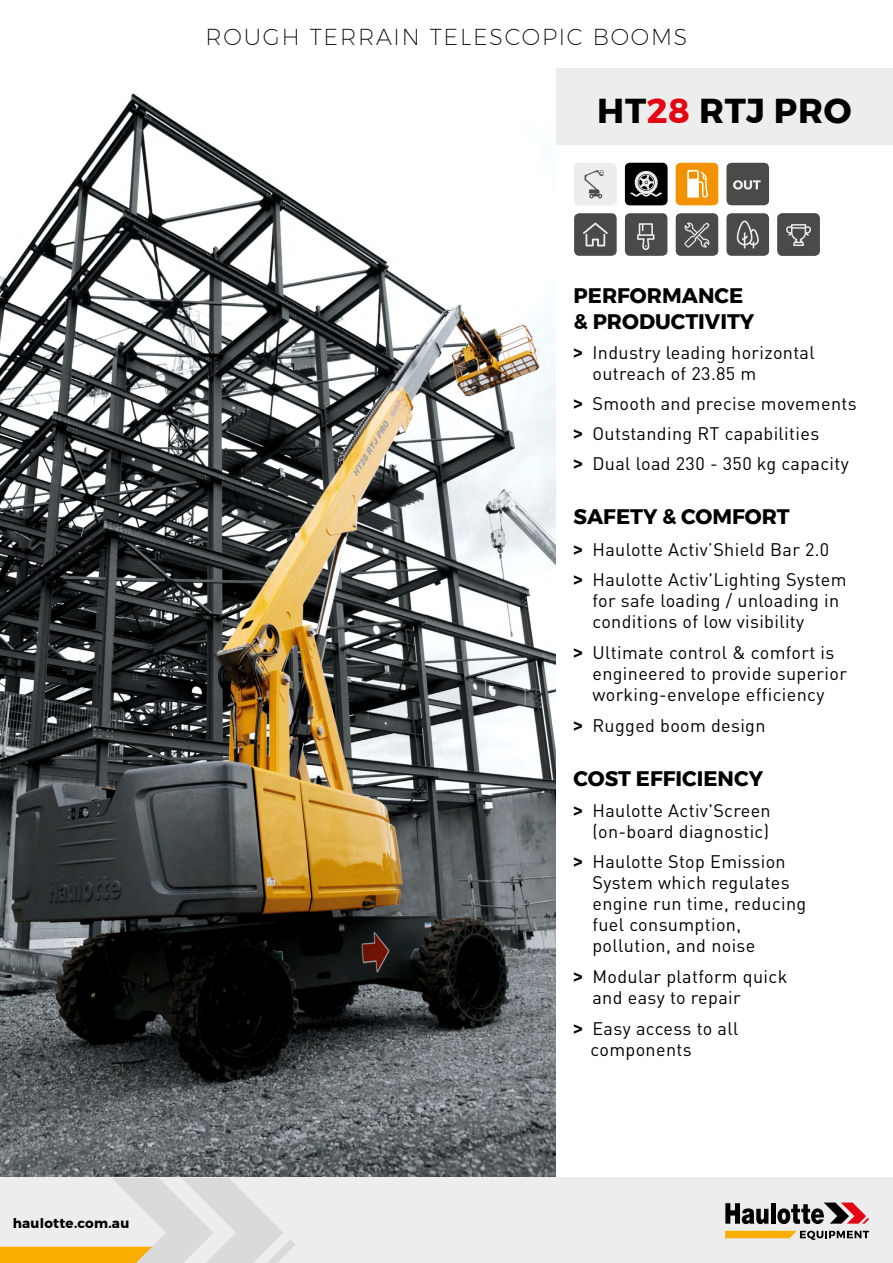
<style>
.page{position:relative;width:893px;height:1263px;background:#fff}
.page>*{position:absolute;margin:0;border:0;box-sizing:border-box;transform-origin:0 0}
.t1{font:700 34.5px "Montserrat";letter-spacing:.02em;color:#000}
.Titrefiche{font:200 22.5px "Montserrat";letter-spacing:.08em;color:#000}
.titreusp{font:700 21px/25.5px "Montserrat";color:#000}
.t2{font:18px/21px "DIN Pro";letter-spacing:.02em;color:#000}
.t3{font:700 13.5px "Montserrat";letter-spacing:.02em;color:#000}
.s1{color:#e30613}
.s2{font-family:"Montserrat";font-weight:700}
</style>
<div class="page">
<div style="left:556px;top:68px;width:337px;height:77px;background:#ededed"></div>
<img style="left:0;top:93px;width:556px;height:1085px">
<div style="left:0;top:1178px;width:893px;height:85px;background:#ededed"></div>
<svg style="left:725px;top:1203px;width:43px;height:21px"></svg>
<hr style="left:771px;top:1203px;width:4px;height:21px;background:#000">
<svg style="left:777px;top:1202px;width:92px;height:22px"></svg>
<svg style="left:725px;top:1231px;width:144px;height:9px"></svg>
<svg style="left:0;top:1178px;width:295px;height:85px"></svg>
<svg style="left:777px;top:213px;width:43px;height:43px;background:#5d5d5c"></svg>
<div style="left:676px;top:213px;width:42px;height:43px;background:#717170;border-radius:5px"></div>
<svg style="left:676px;top:214px;width:42px;height:41px;background:#5b5b5a"></svg>
<div style="left:625px;top:213px;width:42px;height:43px;background:#737372;border-radius:5px"></div>
<svg style="left:625px;top:214px;width:42px;height:41px;background:#595958"></svg>
<svg style="left:726px;top:213px;width:43px;height:43px"></svg>
<svg style="left:727px;top:214px;width:42px;height:41px;background:#5b5b5a"></svg>
<div style="left:726px;top:163px;width:43px;height:42px;background:#a6a6a5;border-radius:5px"></div>
<svg style="left:727px;top:163px;width:42px;height:42px;background:#575756"></svg>
<svg style="left:676px;top:163px;width:42px;height:42px;background:#f5a732"></svg>
<svg style="left:625px;top:163px;width:42px;height:42px;background:#323232"></svg>
<div style="left:574px;top:163px;width:43px;height:42px;background:#ededed;border-radius:5px"></div>
<svg style="left:576px;top:170px;width:39px;height:35px"></svg>
<svg style="left:574px;top:213px;width:43px;height:43px"></svg>
<svg style="left:575px;top:214px;width:41px;height:41px;background:#595958"></svg>
<p class="t3" style="left:13px;top:1212px;width:118px">haulotte.com.au</p>
<p class="Titrefiche" style="left:206px;top:21px;width:483px">ROUGH TERRAIN TELESCOPIC BOOMS</p>
<p class="t1" style="left:597px;top:83px;width:256px">HT<span class="s1">28</span> RTJ PRO</p>
<p class="titreusp" style="left:574px;top:283px;width:182px">PERFORMANCE &amp; PRODUCTIVITY</p>
<p class="t2" style="left:592px;top:342px;width:224px;text-indent:-19px"><span class="s2">&gt;</span> Industry leading horizontal outreach of 23.85 m</p>
<p class="t2" style="left:574px;top:392px;width:285px"><span class="s2">&gt;</span> Smooth and precise movements</p>
<p class="t2" style="left:574px;top:422px;width:247px"><span class="s2">&gt;</span> Outstanding RT capabilities</p>
<p class="t2" style="left:574px;top:452px;width:277px"><span class="s2">&gt;</span> Dual load 230 - 350 kg capacity</p>
<p class="titreusp" style="left:574px;top:504px;width:218px">SAFETY &amp; COMFORT</p>
<p class="t2" style="left:574px;top:538px;width:257px"><span class="s2">&gt;</span> Haulotte Activ’Shield Bar 2.0</p>
<p class="t2" style="left:592px;top:568px;width:256px;text-indent:-19px"><span class="s2">&gt;</span> Haulotte Activ'Lighting System for safe loading / unloading in conditions of low visibility</p>
<p class="t2" style="left:592px;top:641px;width:256px;text-indent:-19px"><span class="s2">&gt;</span> Ultimate control &amp; comfort is engineered to provide superior working-envelope efficiency</p>
<p class="t2" style="left:574px;top:714px;width:193px"><span class="s2">&gt;</span> Rugged boom design</p>
<p class="titreusp" style="left:574px;top:766px;width:191px">COST EFFICIENCY</p>
<p class="t2" style="left:574px;top:799px;width:199px;text-align:right"><span class="s2">&gt;</span> Haulotte Activ'Screen (on-board diagnostic)</p>
<p class="t2" style="left:592px;top:851px;width:215px;text-indent:-19px"><span class="s2">&gt;</span> Haulotte Stop Emission<br>System which regulates engine run time, reducing fuel consumption, pollution, and noise</p>
<p class="t2" style="left:592px;top:965px;width:196px;text-indent:-19px"><span class="s2">&gt;</span> Modular platform quick and easy to repair</p>
<p class="t2" style="left:591px;top:1017px;width:149px;text-indent:-17px"><span class="s2">&gt;</span> Easy access to all components</p>
</div>
